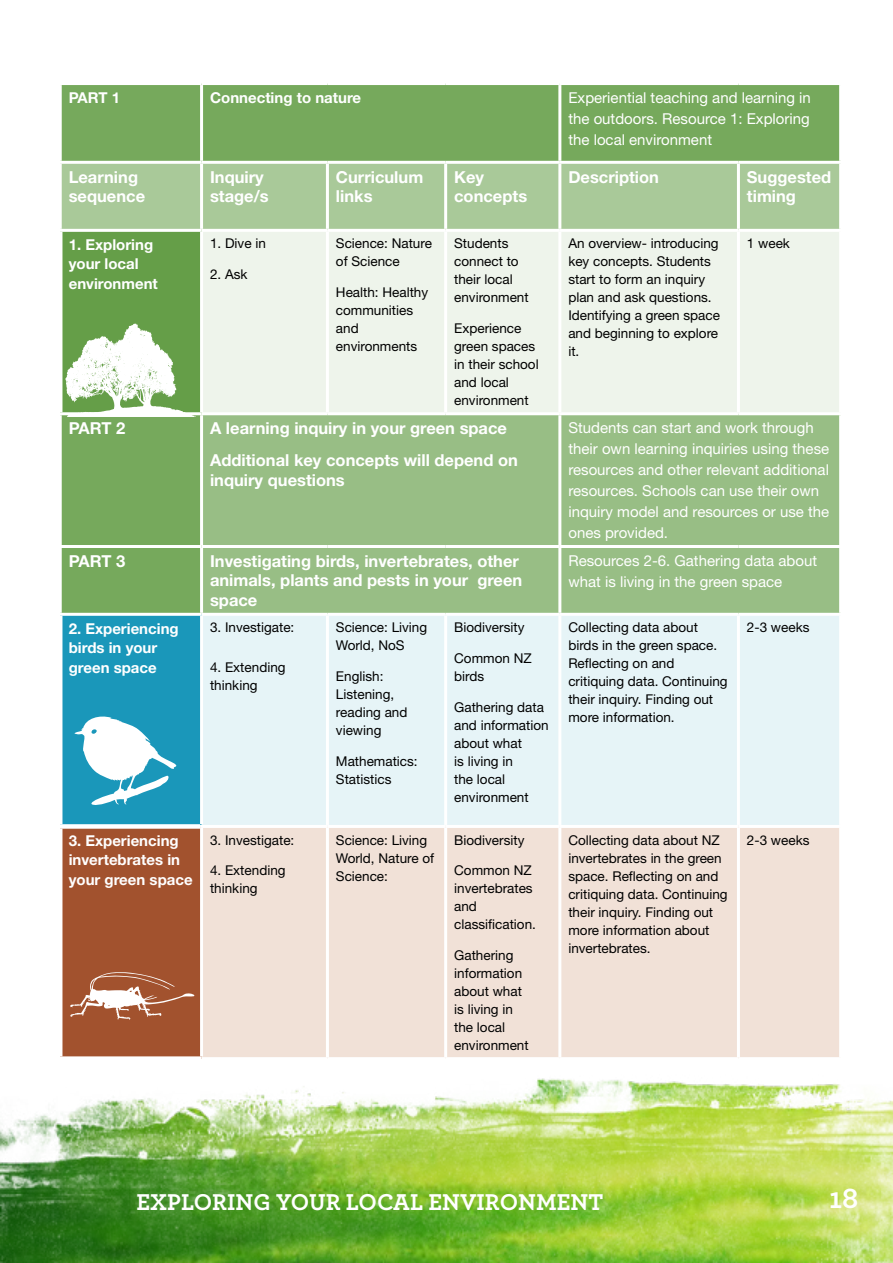
<style>
.page{position:relative;width:893px;height:1263px;background:#fff}
.page>*{position:absolute;margin:0;border:0;box-sizing:border-box;transform-origin:0 0}
.t1{font:700 30px "Archer Pro";color:#fff}
.t2{font:700 24px "Archer";color:#fff}
.t3{font:700 16.5px/19.5px "Helvetica Neue LT Std";color:#fff}
.t4{font:15px/21px "Helvetica Neue LT Std";color:#fff}
.t5{font:700 15px/19.5px "Helvetica Neue LT Std";color:#fff}
.t6{font:13.5px/18px "Helvetica Neue LT Std";color:#000}
</style>
<div class="page">
<img style="left:0;top:1078px;width:893px;height:185px">
<div style="left:62px;top:85px;width:777px;height:528px;background:#76a95c"></div>
<div style="left:62px;top:164px;width:777px;height:65px;background:#a9c999"></div>
<div style="left:60px;top:230px;width:142px;height:184px;background:#659e48"></div>
<div style="left:203px;top:232px;width:636px;height:180px;background:#eef4eb"></div>
<div style="left:203px;top:415px;width:636px;height:198px;background:#98be85"></div>
<div style="left:60px;top:614px;width:142px;height:212px;background:#1a97ba"></div>
<div style="left:202px;top:616px;width:637px;height:209px;background:#e6f4f7"></div>
<div style="left:60px;top:826px;width:142px;height:233px;background:#a2522e"></div>
<div style="left:202px;top:828px;width:637px;height:229px;background:#f1e1d7"></div>
<hr style="left:200px;top:85px;width:3px;height:76px;background:#fff">
<hr style="left:558px;top:85px;width:3px;height:76px;background:#fff">
<hr style="left:200px;top:164px;width:3px;height:65px;background:#fff">
<hr style="left:326px;top:164px;width:3px;height:65px;background:#fff">
<hr style="left:444px;top:164px;width:3px;height:65px;background:#fff">
<hr style="left:558px;top:164px;width:3px;height:65px;background:#fff">
<hr style="left:737px;top:164px;width:3px;height:65px;background:#fff">
<hr style="left:444px;top:232px;width:3px;height:180px;background:#fff">
<hr style="left:558px;top:232px;width:3px;height:180px;background:#fff">
<hr style="left:737px;top:232px;width:3px;height:180px;background:#fff">
<hr style="left:558px;top:415px;width:3px;height:130px;background:#fff">
<hr style="left:59px;top:545px;width:143px;height:3px;background:#fff">
<hr style="left:202px;top:545px;width:125px;height:3px;background:#fff">
<hr style="left:327px;top:545px;width:119px;height:3px;background:#fff">
<hr style="left:446px;top:545px;width:114px;height:3px;background:#fff">
<hr style="left:560px;top:545px;width:178px;height:3px;background:#fff">
<hr style="left:558px;top:548px;width:3px;height:65px;background:#fff">
<hr style="left:738px;top:545px;width:104px;height:3px;background:#fff">
<hr style="left:326px;top:616px;width:3px;height:209px;background:#fff">
<hr style="left:444px;top:616px;width:3px;height:209px;background:#fff">
<hr style="left:558px;top:616px;width:3px;height:209px;background:#fff">
<hr style="left:737px;top:616px;width:3px;height:209px;background:#fff">
<hr style="left:326px;top:828px;width:3px;height:229px;background:#fff">
<hr style="left:444px;top:828px;width:3px;height:229px;background:#fff">
<hr style="left:558px;top:828px;width:3px;height:229px;background:#fff">
<hr style="left:737px;top:828px;width:3px;height:229px;background:#fff">
<hr style="left:326px;top:232px;width:3px;height:180px;background:#fff">
<hr style="left:202px;top:412px;width:125px;height:3px;background:#fff">
<hr style="left:200px;top:415px;width:3px;height:130px;background:#fff">
<hr style="left:327px;top:412px;width:119px;height:3px;background:#fff">
<hr style="left:446px;top:412px;width:114px;height:3px;background:#fff">
<hr style="left:560px;top:412px;width:178px;height:3px;background:#fff">
<hr style="left:738px;top:412px;width:104px;height:3px;background:#fff">
<hr style="left:200px;top:548px;width:3px;height:65px;background:#fff">
<hr style="left:202px;top:161px;width:125px;height:3px;background:#fff">
<hr style="left:327px;top:161px;width:119px;height:3px;background:#fff">
<hr style="left:446px;top:161px;width:114px;height:3px;background:#fff">
<hr style="left:560px;top:161px;width:178px;height:3px;background:#fff">
<hr style="left:738px;top:161px;width:104px;height:3px;background:#fff">
<hr style="left:202px;top:229px;width:125px;height:3px;background:#fff">
<hr style="left:327px;top:229px;width:119px;height:3px;background:#fff">
<hr style="left:446px;top:229px;width:114px;height:3px;background:#fff">
<hr style="left:560px;top:229px;width:178px;height:3px;background:#fff">
<hr style="left:738px;top:229px;width:104px;height:3px;background:#fff">
<hr style="left:59px;top:613px;width:143px;height:3px;background:#fff">
<hr style="left:200px;top:616px;width:3px;height:208px;background:#fff">
<hr style="left:58px;top:616px;width:4px;height:208px;background:#fff">
<div style="left:58px;top:824px;width:142px;height:5px;background:#fff"></div>
<hr style="left:58px;top:829px;width:4px;height:227px;background:#fff">
<hr style="left:200px;top:825px;width:127px;height:3px;background:#fff">
<hr style="left:200px;top:828px;width:3px;height:228px;background:#fff">
<div style="left:58px;top:1056px;width:144px;height:5px;background:#fff"></div>
<hr style="left:59px;top:161px;width:143px;height:3px;background:#fff">
<hr style="left:59px;top:229px;width:143px;height:3px;background:#fff">
<hr style="left:200px;top:232px;width:3px;height:180px;background:#fff">
<hr style="left:59px;top:412px;width:143px;height:3px;background:#fff">
<hr style="left:58px;top:232px;width:4px;height:180px;background:#fff">
<svg style="left:70px;top:972px;width:124px;height:48px"></svg>
<svg style="left:74px;top:716px;width:102px;height:89px"></svg>
<svg style="left:65px;top:323px;width:131px;height:94px"></svg>
<p class="t5" style="left:69px;top:87px;width:53px">PART 1</p>
<p class="t5" style="left:210px;top:87px;width:153px">Connecting to nature</p>
<p class="t4" style="left:568px;top:87px;width:244px;text-align:justify">Experiential teaching and learning in the outdoors. Resource 1: Exploring the local environment</p>
<p class="t3" style="left:69px;top:167px;width:78px">Learning sequence</p>
<p class="t3" style="left:210px;top:167px;width:60px">Inquiry stage/s</p>
<p class="t3" style="left:336px;top:167px;width:89px">Curriculum links</p>
<p class="t3" style="left:454px;top:167px;width:75px">Key concepts</p>
<p class="t3" style="left:568px;top:167px;width:92px">Description</p>
<p class="t3" style="left:747px;top:167px;width:86px">Suggested timing</p>
<p class="t5" style="left:69px;top:234px;width:91px">1. Exploring your local environment</p>
<p class="t6" style="left:210px;top:234px;width:57px">1. Dive in</p>
<p class="t6" style="left:454px;top:234px;width:76px">Students connect to their local environment</p>
<p class="t6" style="left:454px;top:319px;width:86px">Experience green spaces in their school and local environment</p>
<p class="t6" style="left:336px;top:234px;width:98px">Science: Nature of Science</p>
<p class="t6" style="left:336px;top:283px;width:94px">Health: Healthy communities and environments</p>
<p class="t6" style="left:568px;top:234px;width:153px">An overview- introducing key concepts. Students start to form an inquiry plan and ask questions.<br>Identifying a green space and beginning to explore it.</p>
<p class="t6" style="left:747px;top:234px;width:44px">1 week</p>
<p class="t6" style="left:210px;top:265px;width:39px">2. Ask</p>
<p class="t3" style="left:69px;top:418px;width:58px">PART 2</p>
<p class="t3" style="left:210px;top:412px;width:309px;line-height:32.2px">A learning inquiry in your green space<br>Additional key concepts will depend on</p>
<p class="t3" style="left:210px;top:470px;width:136px">inquiry questions</p>
<p class="t4" style="left:568px;top:417px;width:262px">Students can start and work through their own learning inquiries using these resources and other relevant additional resources. Schools can use their own inquiry model and resources or use the ones provided.</p>
<p class="t3" style="left:69px;top:551px;width:58px">PART 3</p>
<p class="t3" style="left:210px;top:551px;width:314px">Investigating birds, invertebrates, other animals, plants and pests in your green space</p>
<p class="t4" style="left:568px;top:550px;width:250px">Resources 2-6. Gathering data about what is living in the green space</p>
<p class="t5" style="left:69px;top:618px;width:111px">2. Experiencing birds in your green space</p>
<p class="t6" style="left:210px;top:618px;width:86px">3. Investigate:</p>
<p class="t6" style="left:568px;top:618px;width:161px">Collecting data about birds in the green space.<br>Reflecting on and critiquing data. Continuing their inquiry. Finding out more information.</p>
<p class="t6" style="left:747px;top:618px;width:64px">2-3 weeks</p>
<p class="t6" style="left:336px;top:618px;width:93px">Science: Living<br>World, NoS</p>
<p class="t6" style="left:336px;top:667px;width:73px">English:<br>Listening, reading and viewing</p>
<p class="t6" style="left:336px;top:752px;width:83px">Mathematics:<br>Statistics</p>
<p class="t6" style="left:454px;top:618px;width:72px">Biodiversity</p>
<p class="t6" style="left:454px;top:649px;width:79px">Common NZ birds</p>
<p class="t6" style="left:454px;top:698px;width:96px">Gathering data and information about what<br>is living in<br>the local environment</p>
<p class="t6" style="left:210px;top:658px;width:77px">4. Extending thinking</p>
<p class="t5" style="left:69px;top:830px;width:125px">3. Experiencing invertebrates in your green space</p>
<p class="t6" style="left:210px;top:831px;width:86px">3. Investigate:</p>
<p class="t6" style="left:210px;top:861px;width:77px">4. Extending thinking</p>
<p class="t6" style="left:336px;top:830px;width:100px">Science: Living<br>World, Nature of<br>Science:</p>
<p class="t6" style="left:454px;top:830px;width:72px">Biodiversity</p>
<p class="t6" style="left:454px;top:861px;width:83px">Common NZ invertebrates and classification.</p>
<p class="t6" style="left:454px;top:946px;width:76px">Gathering information about what is living in the local environment</p>
<p class="t6" style="left:568px;top:830px;width:161px">Collecting data about NZ invertebrates in the green space. Reflecting on and critiquing data. Continuing their inquiry. Finding out more information about invertebrates.</p>
<p class="t6" style="left:747px;top:830px;width:64px">2-3 weeks</p>
<h2 class="t2" style="left:137px;top:1183px;width:468px">EXPLORING YOUR LOCAL ENVIRONMENT</h2>
<h1 class="t1" style="left:829px;top:1174px;width:31px">18</h1>
</div>
